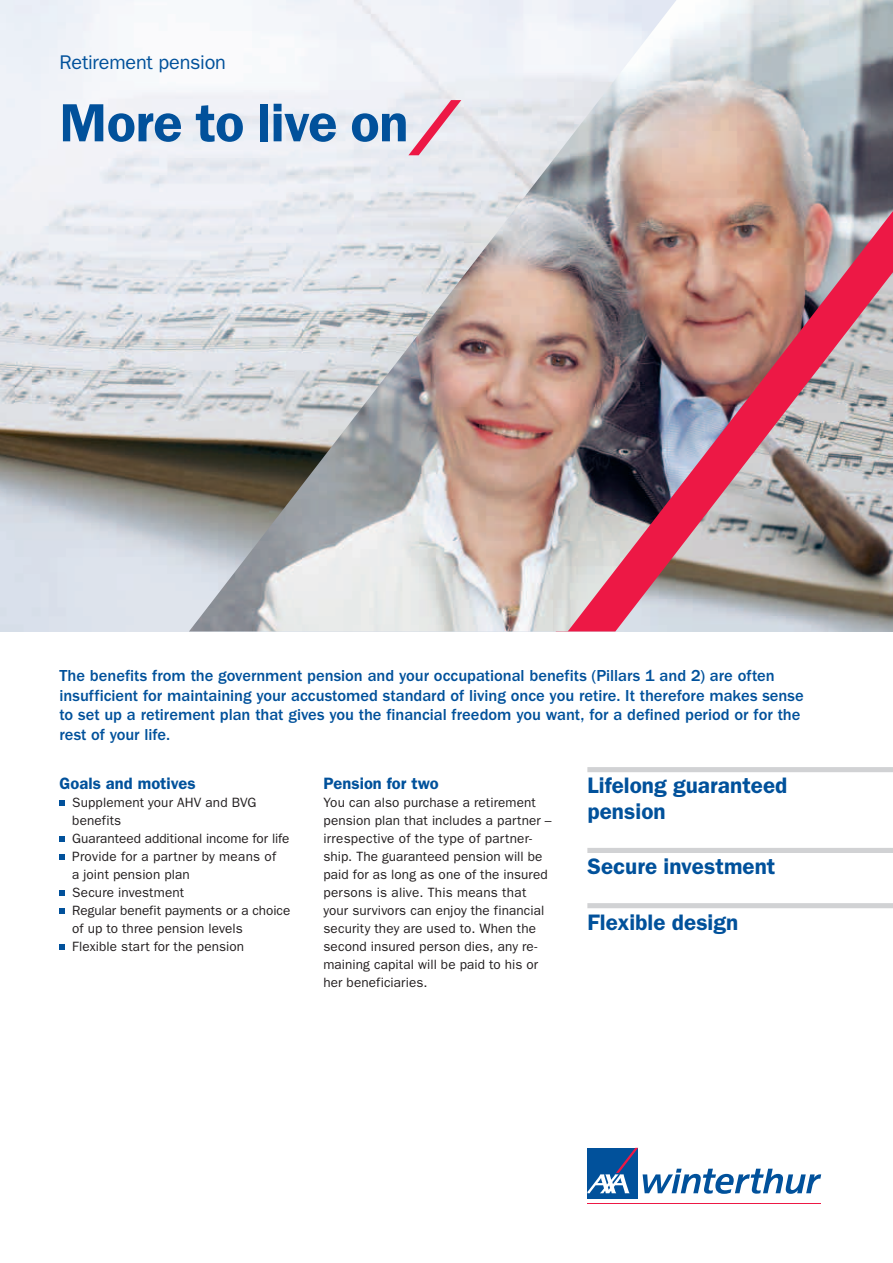
<style>
.page{position:relative;width:893px;height:1263px;background:#fff}
.page>*{position:absolute;margin:0;border:0;box-sizing:border-box;transform-origin:0 0}
.t1{font:600 54px "ITC Franklin Gothic Std";letter-spacing:-.01em;color:#01519b}
.t2{font:600 22.5px/25.5px "ITC Franklin Gothic Std";letter-spacing:.005em;color:#01519b}
.t3{font:19.8px "ITC Franklin Gothic Std";letter-spacing:-.01em;color:#01519b}
.t4{font:500 16.5px/19.5px "ITC Franklin Gothic Std";color:#01519b}
.t5{font:600 16.5px "ITC Franklin Gothic Std";letter-spacing:.005em;color:#01519b}
.t6{font:13.5px/18px "ITC Franklin Gothic Std";letter-spacing:.01em;color:#231f20}
</style>
<div class="page">
<img style="left:0;top:0;width:189px;height:631px">
<svg style="left:60px;top:801px;width:5px;height:5px"></svg>
<svg style="left:60px;top:837px;width:5px;height:5px"></svg>
<svg style="left:60px;top:855px;width:5px;height:5px"></svg>
<svg style="left:60px;top:891px;width:5px;height:5px"></svg>
<svg style="left:60px;top:909px;width:5px;height:5px"></svg>
<svg style="left:60px;top:945px;width:5px;height:5px"></svg>
<div style="left:587px;top:1148px;width:51px;height:50px;background:#01519b"></div>
<hr style="left:587px;top:1202px;width:234px;height:1px;background:#ed1845">
<svg style="left:587px;top:1148px;width:234px;height:46px"></svg>
<div style="left:587px;top:767px;width:306px;height:5px;background:#d1d2d4"></div>
<div style="left:587px;top:848px;width:306px;height:5px;background:#d1d2d4"></div>
<div style="left:587px;top:903px;width:306px;height:5px;background:#d1d2d4"></div>
<img style="left:189px;top:0;width:704px;height:631px">
<h3 class="t3" style="left:60px;top:51px;width:168px">Retirement pension</h3>
<h1 class="t1" style="left:60px;top:91px;width:350px">More to live on</h1>
<p class="t4" style="left:60px;top:666px;width:746px">The benefits from the government pension and your occupational benefits (Pillars 1 and 2) are often insufficient for maintaining your accustomed standard of living once you retire. It therefore makes sense to set up a retirement plan that gives you the financial freedom you want, for a defined period or for the rest of your life.</p>
<p class="t5" style="left:60px;top:774px;width:138px">Goals and motives</p>
<p class="t6" style="left:72px;top:794px;width:220px">Supplement your AHV and BVG benefits<br>Guaranteed additional income for life<br>Provide for a partner by means of<br>a joint pension plan<br>Secure investment<br>Regular benefit payments or a choice of up to three pension levels<br>Flexible start for the pension</p>
<h2 class="t2" style="left:587px;top:773px;width:202px">Lifelong guaranteed pension</h2>
<h2 class="t2" style="left:587px;top:854px;width:190px">Secure investment</h2>
<h2 class="t2" style="left:587px;top:909px;width:152px">Flexible design</h2>
<p class="t5" style="left:323px;top:774px;width:117px">Pension for two</p>
<p class="t6" style="left:323px;top:794px;width:230px">You can also purchase a retirement pension plan that includes a partner – irrespective of the type of partner&shy;ship. The guaranteed pension will be paid for as long as one of the insured persons is alive. This means that your survivors can enjoy the financial security they are used to. When the second insured person dies, any re&shy;maining capital will be paid to his or her beneficiaries.</p>
</div>
